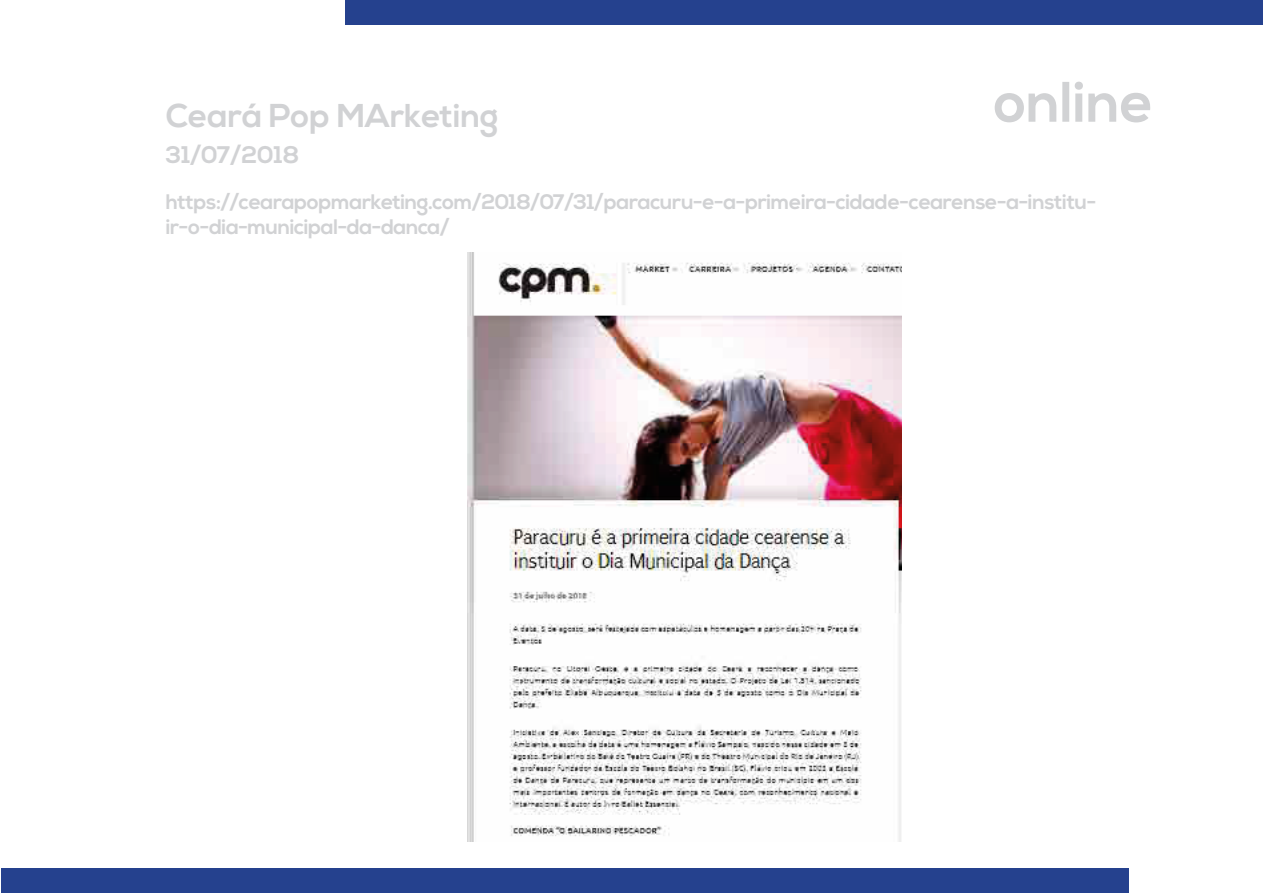
<style>
.page{position:relative;width:1263px;height:893px;background:#fff}
.page>*{position:absolute;margin:0;border:0;box-sizing:border-box;transform-origin:0 0}
.t1{font:700 33px "Nexa";color:#d1d2d4}
.t2{font:700 24px "Nexa";color:#d1d2d4}
.t3{font:700 21px/25.2px "Nexa";letter-spacing:-.02em;color:#d1d2d4}
</style>
<div class="page">
<div style="left:1px;top:868px;width:1127px;height:24px;background:#25418e"></div>
<div style="left:345px;top:1px;width:917px;height:24px;background:#25418e"></div>
<svg style="left:995px;top:81px;width:155px;height:41px"></svg>
<img style="left:468px;top:252px;width:433px;height:590px">
<h1 class="t1" style="left:166px;top:96px;width:334px">Ceará Pop MArketing</h1>
<p class="t2" style="left:166px;top:141px;width:135px">31/07/2018</p>
<p class="t3" style="left:166px;top:190px;width:932px">https://cearapopmarketing.com/2018/07/31/paracuru-e-a-primeira-cidade-cearense-a-institu&shy;ir-o-dia-municipal-da-danca/</p>
</div>
